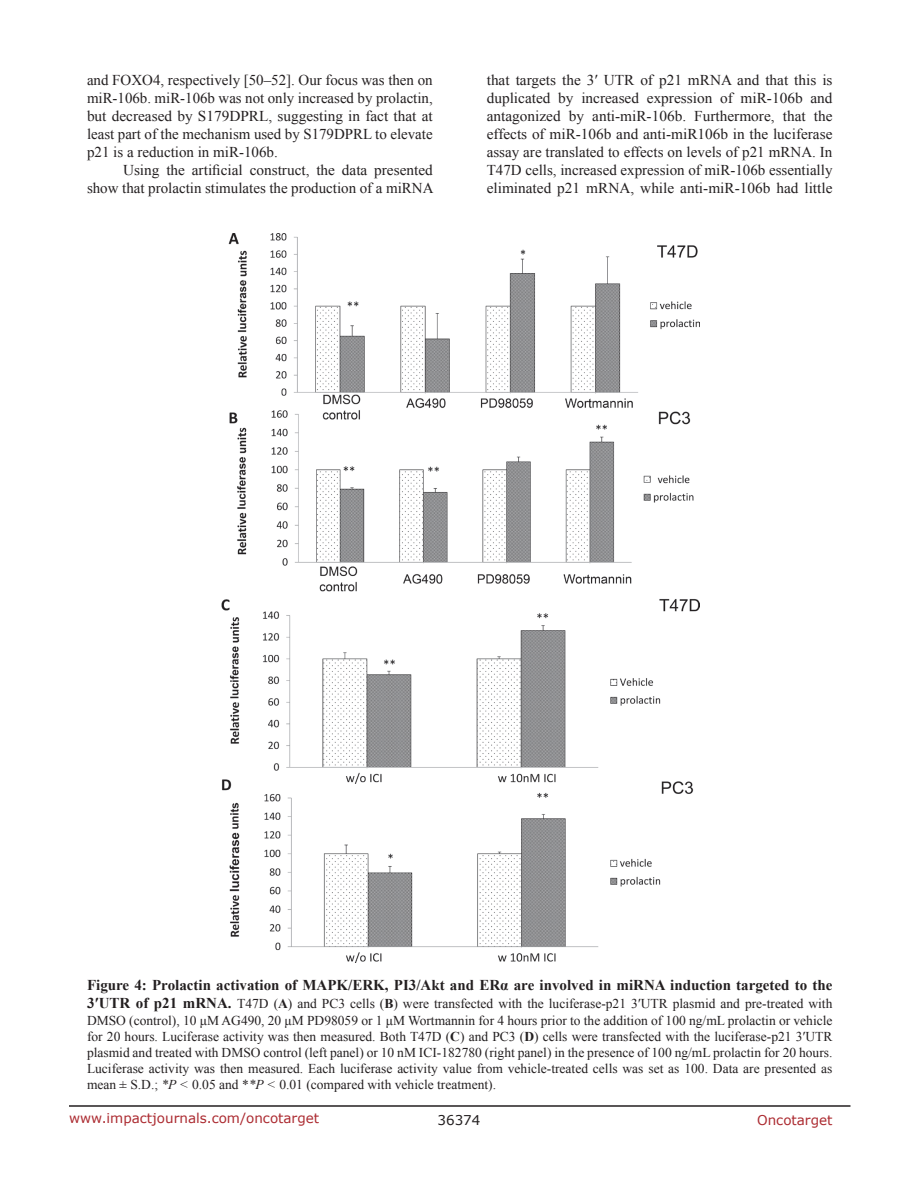
<style>
.page{position:relative;width:918px;height:1188px;background:#fff}
.page>*{position:absolute;margin:0;border:0;box-sizing:border-box;transform-origin:0 0}
.BodyText{font:15px/18px "Times New Roman";color:#231f20;text-align:justify}
.FigureText{font:700 15px "Times New Roman";color:#231f20}
.FigureText-2{font:13.5px/16.2px "Times New Roman";color:#231f20;text-align:justify}
.t1{font:13.5px "Verdana";color:#ac2b31}
.t2{font:13.5px "Verdana";color:#231f20}
.s1{font-weight:700;font-size:15px}
.s2{font-weight:700}
.s3{font-style:italic}
</style>
<div class="page">
<hr style="left:69px;top:1105px;width:781px;height:2px;background:#231f20">
<img style="left:221px;top:234px;width:478px;height:729px">
<p class="BodyText" style="left:87px;top:71px;width:347px">and FOXO4, respectively [50–52]. Our focus was then on miR-106b. miR-106b was not only increased by prolactin, but decreased by S179DPRL, suggesting in fact that at least part of the mechanism used by S179DPRL to elevate p21 is a reduction in miR-106b.</p>
<p class="BodyText" style="left:87px;top:161px;width:348px;text-align:right">Using the artificial construct, the data presented<br>show that prolactin stimulates the production of a miRNA</p>
<p class="BodyText" style="left:487px;top:71px;width:347px">that targets the 3′ UTR of p21 mRNA and that this is duplicated by increased expression of miR-106b and antagonized by anti-miR-106b. Furthermore, that the effects of miR-106b and anti-miR106b in the luciferase assay are translated to effects on levels of p21 mRNA. In T47D cells, increased expression of miR-106b essentially eliminated p21 mRNA, while anti-miR-106b had little</p>
<p class="FigureText" style="left:87px;top:975px;width:747px">Figure 4: Prolactin activation of MAPK/ERK, PI3/Akt and ERα are involved in miRNA induction targeted to the</p>
<p class="FigureText-2" style="left:87px;top:995px;width:747px"><span class="s1">3′UTR of p21 mRNA.</span> T47D (<span class="s2">A</span>) and PC3 cells (<span class="s2">B</span>) were transfected with the luciferase-p21 3′UTR plasmid and pre-treated with DMSO (control), 10 μM AG490, 20 μM PD98059 or 1 μM Wortmannin for 4 hours prior to the addition of 100 ng/mL prolactin or vehicle for 20 hours. Luciferase activity was then measured. Both T47D (<span class="s2">C</span>) and PC3 (<span class="s2">D</span>) cells were transfected with the luciferase-p21 3′UTR plasmid and treated with DMSO control (left panel) or 10 nM ICI-182780 (right panel) in the presence of 100 ng/mL prolactin for 20 hours.<br>Luciferase activity was then measured. Each luciferase activity value from vehicle-treated cells was set as 100. Data are presented as mean ± S.D.; <span class="s3">*P &lt;</span> 0.05 and *<span class="s3">*P &lt;</span> 0.01 (compared with vehicle treatment).</p>
<p class="t1" style="left:69px;top:1109px;width:252px">www.impactjournals.com/oncotarget</p>
<p class="t2" style="left:438px;top:1111px;width:44px">36374</p>
<p class="t1" style="left:757px;top:1111px;width:77px">Oncotarget</p>
</div>
